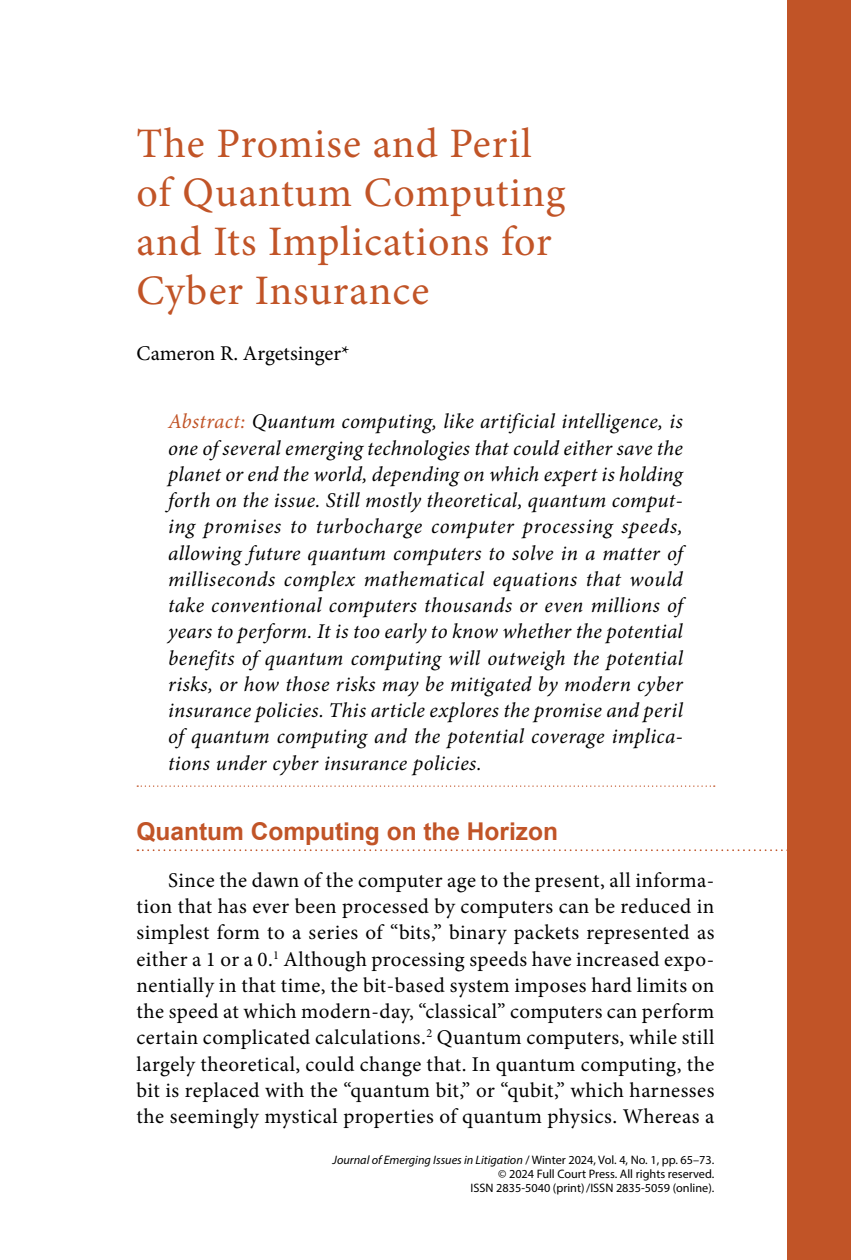
<style>
.page{position:relative;width:851px;height:1260px;background:#fff}
.page>*{position:absolute;margin:0;border:0;box-sizing:border-box;transform-origin:0 0}
.t1{font:42px/49px "Minion Pro";letter-spacing:.02em;color:#c15427}
.t2{font:700 24.5px "Arial";color:#c15427}
.t3{font:italic 21px/26.2px "Minion Pro";letter-spacing:.02em;color:#000;text-align:justify}
.t4{font:21px/26.2px "Minion Pro";letter-spacing:.015em;color:#000;text-align:justify}
.t5{font:21px "Minion Pro";letter-spacing:-.005em;color:#000}
.t6{font:12.25px/14px "Myriad Pro";color:#000;text-align:right}
.s1{color:#c15427}
.s2{font-style:italic}
</style>
<div class="page">
<div style="left:788px;top:0;width:62px;height:1260px;background:#c15427"></div>
<svg style="left:137px;top:785px;width:577px;height:2px"></svg>
<svg style="left:137px;top:849px;width:714px;height:2px"></svg>
<h1 class="t1" style="left:136px;top:119px;width:430px">The Promise and Peril of Quantum Computing and Its Implications for<br>Cyber Insurance</h1>
<p class="t5" style="left:136px;top:339px;width:214px">Cameron R. Argetsinger*</p>
<p class="t3" style="left:168px;top:409px;width:516px"><span class="s1">Abstract:</span> Quantum computing, like artificial intelligence, is one of several emerging technologies that could either save the planet or end the world, depending on which expert is holding forth on the issue. Still mostly theoretical, quantum comput&shy;ing promises to turbocharge computer processing speeds, allowing future quantum computers to solve in a matter of milliseconds complex mathematical equations that would take conventional computers thousands or even millions of years to perform. It is too early to know whether the potential benefits of quantum computing will outweigh the potential risks, or how those risks may be mitigated by modern cyber insurance policies. This article explores the promise and peril of quantum computing and the potential coverage implica&shy;tions under cyber insurance policies.</p>
<p class="t2" style="left:136px;top:814px;width:423px">Quantum Computing on the Horizon</p>
<p class="t4" style="left:136px;top:867px;width:579px;text-indent:32px">Since the dawn of the computer age to the present, all informa&shy;tion that has ever been processed by computers can be reduced in simplest form to a series of “bits,” binary packets represented as either a 1 or a 0.<sup>1</sup> Although processing speeds have increased expo&shy;nentially in that time, the bit-based system imposes hard limits on the speed at which modern-day, “classical” computers can perform certain complicated calculations.<sup>2</sup> Quantum computers, while still largely theoretical, could change that. In quantum computing, the bit is replaced with the “quantum bit,” or “qubit,” which harnesses the seemingly mystical properties of quantum physics. Whereas a</p>
<p class="t6" style="left:332px;top:1153px;width:383px"><span class="s2">Journal of Emerging Issues in Litigation</span> / Winter 2024, Vol. 4, No. 1, pp. 65–73. © 2024 Full Court Press. All rights reserved.<br>ISSN 2835-5040 (print)/ISSN 2835-5059 (online).</p>
</div>
